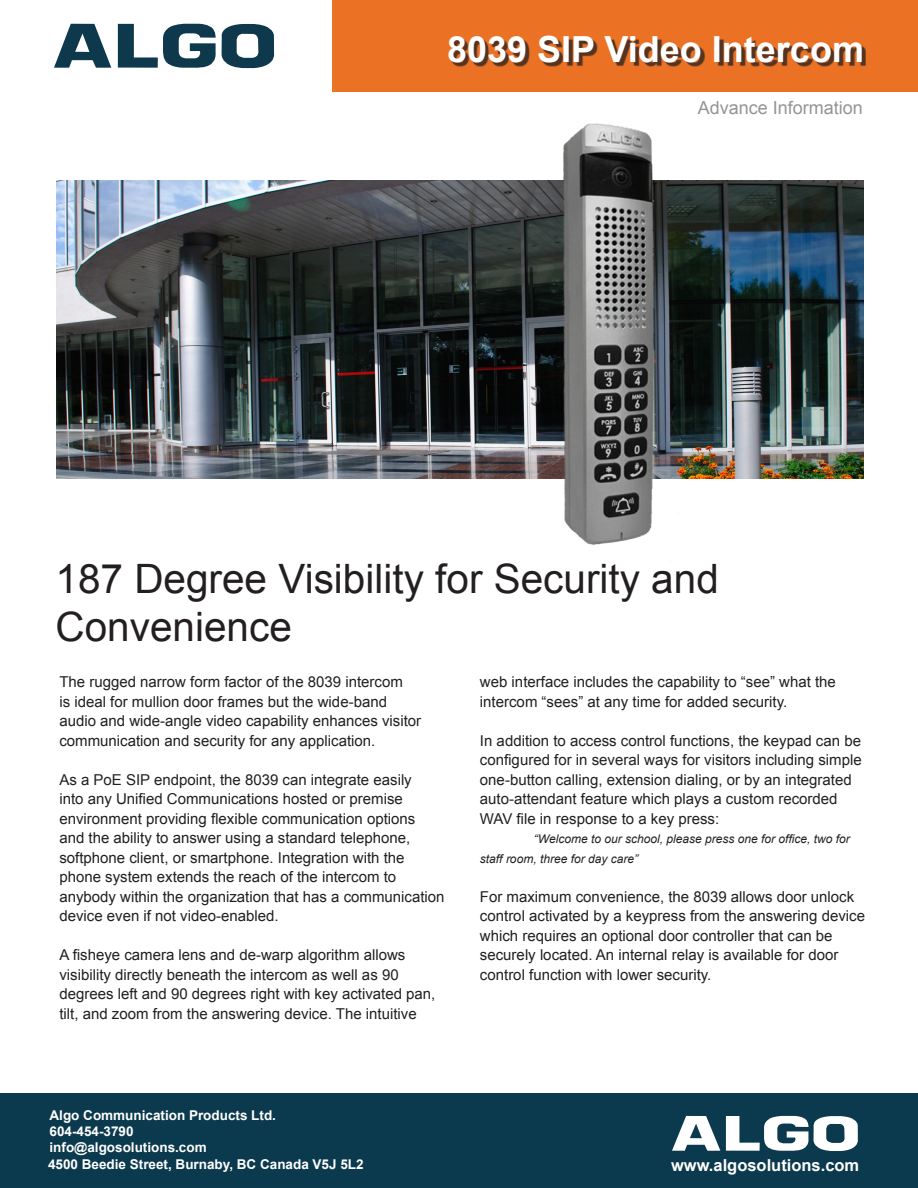
<style>
.page{position:relative;width:918px;height:1188px;background:#fff}
.page>*{position:absolute;margin:0;border:0;box-sizing:border-box;transform-origin:0 0}
.t1{font:40.5px/48px "Arial";color:#231f20}
.t2{font:700 36px "Arial";color:#fff}
.t3{font:18px "Arial";color:#939598}
.t4{font:700 16.5px "Arial";color:#fff}
.t5{font:15px/19.5px "Arial";color:#231f20}
.t6{font:700 13.5px/16.2px "Arial";color:#fff}
.t7{font:italic 12px/19.5px "Arial";color:#231f20}
</style>
<div class="page">
<div style="left:0;top:1094px;width:918px;height:94px;background:#0b394d"></div>
<svg style="left:54px;top:24px;width:57px;height:44px"></svg>
<svg style="left:118px;top:24px;width:157px;height:44px"></svg>
<div style="left:332px;top:0;width:586px;height:92px;background:#eb7125"></div>
<div style="left:451px;top:38px;width:415px;height:29px;background:#231f20;opacity:.75"></div>
<svg style="left:672px;top:1116px;width:48px;height:35px"></svg>
<svg style="left:726px;top:1116px;width:132px;height:35px"></svg>
<img style="left:56px;top:180px;width:808px;height:298px">
<img style="left:538px;top:123px;width:143px;height:422px">
<img style="left:523px;top:363px;width:4px;height:17px">
<h2 class="t2" style="left:447px;top:26px;width:418px">8039 SIP Video Intercom</h2>
<p class="t3" style="left:698px;top:96px;width:167px">Advance Information</p>
<h1 class="t1" style="left:56px;top:556px;width:665px">187 Degree Visibility for Security and<br>Convenience</h1>
<p class="t5" style="left:59px;top:672px;width:363px">The rugged narrow form factor of the 8039 intercom<br>is ideal for mullion door frames but the wide-band audio and wide-angle video capability enhances visitor communication and security for any application.</p>
<p class="t5" style="left:59px;top:770px;width:387px">As a PoE SIP endpoint, the 8039 can integrate easily<br>into any Unified Communications hosted or premise environment providing flexible communication options<br>and the ability to answer using a standard telephone, softphone client, or smartphone. Integration with the phone system extends the reach of the intercom to anybody within the organization that has a communication device even if not video-enabled.</p>
<p class="t5" style="left:59px;top:945px;width:378px">A fisheye camera lens and de-warp algorithm allows visibility directly beneath the intercom as well as 90 degrees left and 90 degrees right with key activated pan, tilt, and zoom from the answering device. The intuitive</p>
<p class="t5" style="left:480px;top:672px;width:357px">web interface includes the capability to “see” what the intercom “sees” at any time for added security.</p>
<p class="t5" style="left:480px;top:731px;width:383px">In addition to access control functions, the keypad can be configured for in several ways for visitors including simple one-button calling, extension dialing, or by an integrated auto-attendant feature which plays a custom recorded WAV file in response to a key press:</p>
<p class="t7" style="left:480px;top:829px;width:371px;text-indent:54px">“Welcome to our school, please press one for office, two for staff room, three for day care”</p>
<p class="t5" style="left:480px;top:887px;width:387px">For maximum convenience, the 8039 allows door unlock control activated by a keypress from the answering device which requires an optional door controller that can be securely located. An internal relay is available for door control function with lower security.</p>
<p class="t6" style="left:48px;top:1108px;width:317px">Algo Communication Products Ltd.<br>604-454-3790<br>info@algosolutions.com<br>4500 Beedie Street, Burnaby, BC Canada V5J 5L2</p>
<p class="t4" style="left:671px;top:1155px;width:190px">www.algosolutions.com</p>
</div>
